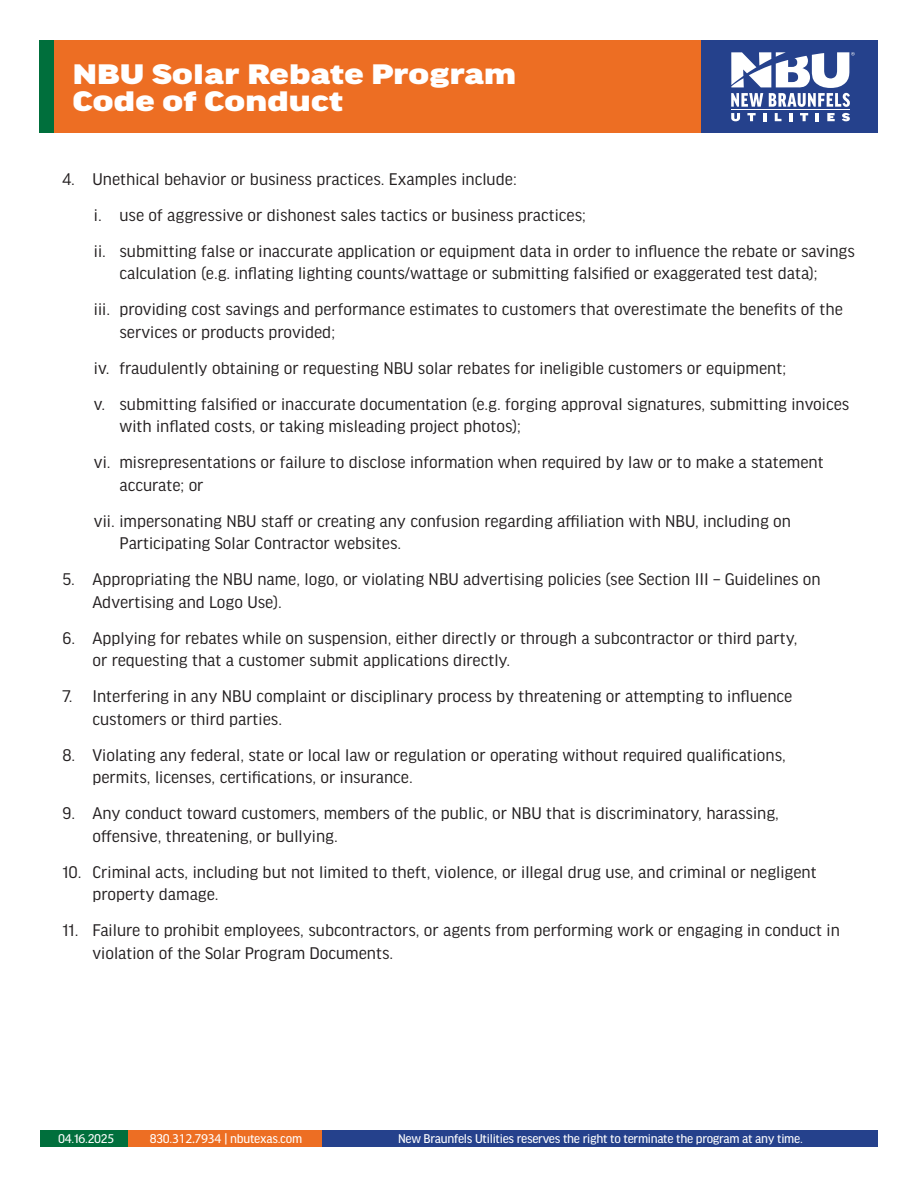
<style>
.page{position:relative;width:918px;height:1188px;background:#fff}
.page>*{position:absolute;margin:0;border:0;box-sizing:border-box;transform-origin:0 0}
.t1{font:900 30px/27px "Good Headline Pro Extd";letter-spacing:-.01em;color:#fff}
.t2{font:18px/36px "Good Headline Pro";color:#231f20}
.t3{font:13.5px "Good Headline Pro News";letter-spacing:-.02em;color:#fff}
.s1{font-family:"Myriad Pro"}
</style>
<div class="page">
<div style="left:40px;top:1131px;width:89px;height:16px;background:#006f3c"></div>
<div style="left:129px;top:1131px;width:194px;height:16px;background:#ed6e23"></div>
<div style="left:323px;top:1131px;width:555px;height:16px;background:#25418c"></div>
<div style="left:701px;top:40px;width:177px;height:93px;background:#25418c"></div>
<div style="left:54px;top:40px;width:647px;height:93px;background:#ed6e23"></div>
<div style="left:40px;top:40px;width:14px;height:93px;background:#006f3c"></div>
<svg style="left:731px;top:113px;width:9px;height:8px"></svg>
<svg style="left:747px;top:113px;width:9px;height:8px"></svg>
<svg style="left:763px;top:113px;width:3px;height:8px"></svg>
<svg style="left:775px;top:113px;width:6px;height:8px"></svg>
<svg style="left:789px;top:113px;width:3px;height:8px"></svg>
<svg style="left:800px;top:113px;width:8px;height:8px"></svg>
<svg style="left:816px;top:113px;width:3px;height:8px"></svg>
<svg style="left:827px;top:113px;width:8px;height:8px"></svg>
<svg style="left:842px;top:113px;width:8px;height:8px"></svg>
<hr style="left:731px;top:109px;width:119px;height:1px;background:#fff">
<svg style="left:731px;top:52px;width:124px;height:55px"></svg>
<h1 class="t1" style="left:72px;top:61px;width:445px">NBU Solar Rebate Program<br>Code of Conduct</h1>
<p class="t2" style="left:94px;top:161px;width:762px;text-indent:-32px">4. Unethical behavior or business practices. Examples include:<br>i. use of aggressive or dishonest sales tactics or business practices;<br>ii. submitting false or inaccurate application or equipment data in order to influence the rebate or savings</p>
<p class="t2" style="left:94px;top:255px;width:750px;text-align:center">calculation (e.g. inflating lighting counts/wattage or submitting falsified or exaggerated test data);<br>iii. providing cost savings and performance estimates to customers that overestimate the benefits of the</p>
<p class="t2" style="left:94px;top:314px;width:757px;text-indent:26px">services or products provided;<br>iv. fraudulently obtaining or requesting NBU solar rebates for ineligible customers or equipment;<br>v. submitting falsified or inaccurate documentation (e.g. forging approval signatures, submitting invoices</p>
<p class="t2" style="left:94px;top:408px;width:731px;text-indent:26px">with inflated costs, or taking misleading project photos);<br>vi. misrepresentations or failure to disclose information when required by law or to make a statement</p>
<p class="t2" style="left:94px;top:467px;width:699px;text-indent:26px">accurate; or<br>vii. impersonating NBU staff or creating any confusion regarding affiliation with NBU, including on</p>
<p class="t2" style="left:119px;top:525px;width:283px">Participating Solar Contractor websites.</p>
<p class="t2" style="left:92px;top:568px;width:730px;line-height:22.5px;text-indent:-30px">5. Appropriating the NBU name, logo, or violating NBU advertising policies (see Section III – Guidelines on<br>Advertising and Logo Use).</p>
<p class="t2" style="left:92px;top:627px;width:706px;line-height:22.5px;text-indent:-30px">6. Applying for rebates while on suspension, either directly or through a subcontractor or third party, or requesting that a customer submit applications directly.</p>
<p class="t2" style="left:92px;top:685px;width:701px;line-height:22.5px;text-indent:-30px">7. Interfering in any NBU complaint or disciplinary process by threatening or attempting to influence customers or third parties.</p>
<p class="t2" style="left:92px;top:744px;width:695px;line-height:22.5px;text-indent:-30px">8. Violating any federal, state or local law or regulation or operating without required qualifications, permits, licenses, certifications, or insurance.</p>
<p class="t2" style="left:92px;top:802px;width:688px;line-height:22.5px;text-indent:-30px">9. Any conduct toward customers, members of the public, or NBU that is discriminatory, harassing, offensive, threatening, or bullying.</p>
<p class="t2" style="left:92px;top:861px;width:726px;line-height:22.5px;text-indent:-30px">10. Criminal acts, including but not limited to theft, violence, or illegal drug use, and criminal or negligent property damage.</p>
<p class="t2" style="left:92px;top:919px;width:749px;line-height:22.5px;text-indent:-30px">11. Failure to prohibit employees, subcontractors, or agents from performing work or engaging in conduct in violation of the Solar Program Documents.</p>
<p class="t3" style="left:58px;top:1132px;width:58px">0<span class="s1">4</span>.1<span class="s1">6</span>.202<span class="s1">5</span></p>
<p class="t3" style="left:150px;top:1132px;width:154px">830.<span class="s1">312.7934</span> | nbutexas.com</p>
<p class="t3" style="left:398px;top:1132px;width:406px">New Braunfels Utilities reserves the right to terminate the program at any time.</p>
</div>
